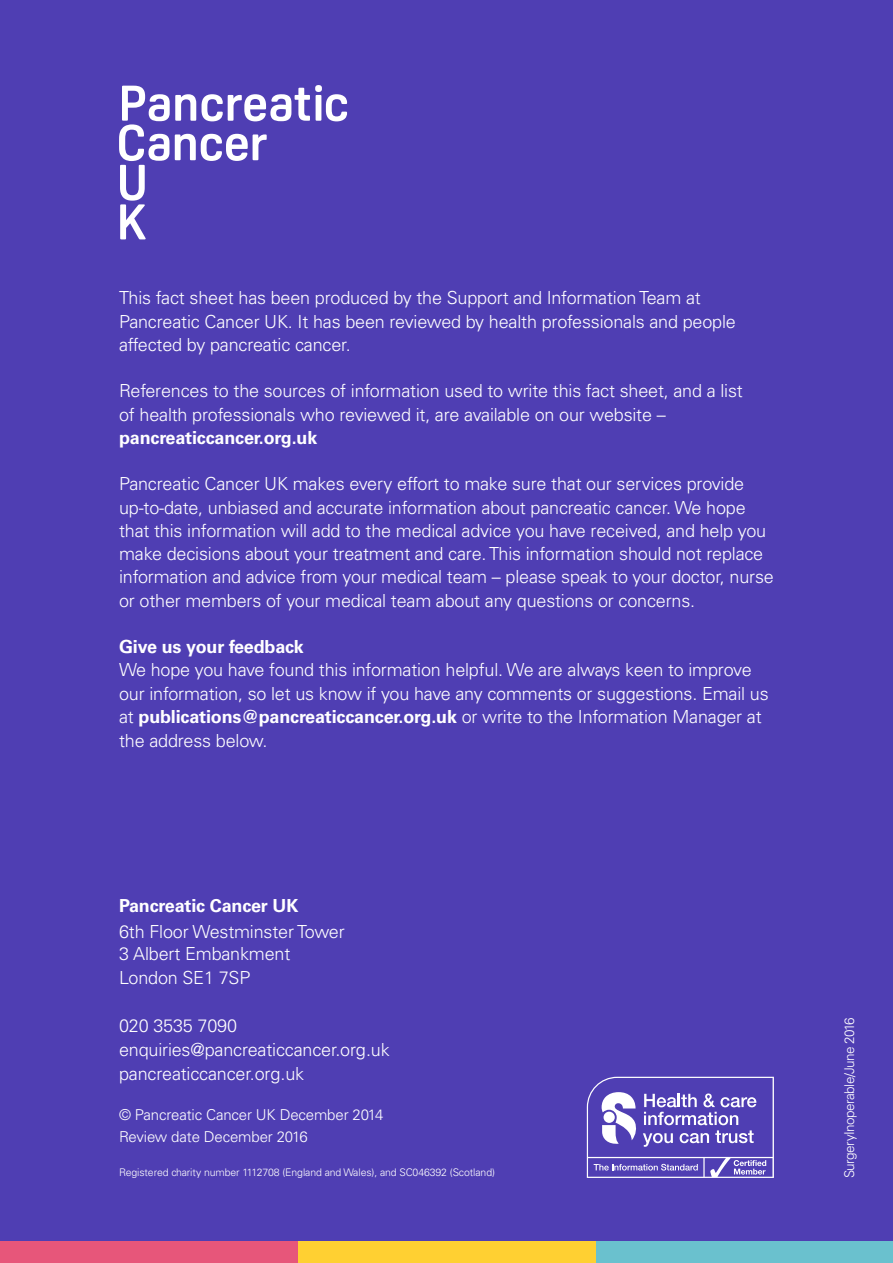
<style>
.page{position:relative;width:893px;height:1263px;background:#4f3eb3}
.page>*{position:absolute;margin:0;border:0;box-sizing:border-box;transform-origin:0 0}
.t1{font:300 18px/23.2px "Univers LT Std";letter-spacing:-.01em;color:#fff}
.t2{font:700 18px "Univers LT Std";letter-spacing:-.01em;color:#fff}
.t3{font:300 15px/21.6px "Univers LT Std";letter-spacing:-.01em;color:#fff}
.t4{font:300 13.5px "Univers LT Std";letter-spacing:-.04em;color:#fff}
.t5{font:300 10.5px "Univers LT Std";letter-spacing:-.01em;color:#fff}
.s1{font-weight:700}
</style>
<div class="page">
<svg style="left:119px;top:85px;width:228px;height:154px"></svg>
<svg style="left:587px;top:1077px;width:187px;height:101px"></svg>
<div style="left:595px;top:1242px;width:298px;height:21px;background:#6ac1ce"></div>
<div style="left:298px;top:1242px;width:297px;height:21px;background:#ffd032"></div>
<div style="left:0;top:1242px;width:298px;height:21px;background:#e7567a"></div>
<p class="t1" style="left:119px;top:286px;width:618px">This fact sheet has been produced by the Support and Information Team at<br>Pancreatic Cancer UK. It has been reviewed by health professionals and people affected by pancreatic cancer.</p>
<p class="t1" style="left:119px;top:379px;width:625px">References to the sources of information used to write this fact sheet, and a list of health professionals who reviewed it, are available on our website –</p>
<p class="t2" style="left:119px;top:427px;width:200px">pancreaticcancer.org.uk</p>
<p class="t1" style="left:119px;top:472px;width:656px">Pancreatic Cancer UK makes every effort to make sure that our services provide up-to-date, unbiased and accurate information about pancreatic cancer. We hope that this information will add to the medical advice you have received, and help you make decisions about your treatment and care. This information should not replace information and advice from your medical team – please speak to your doctor, nurse or other members of your medical team about any questions or concerns.</p>
<p class="t2" style="left:119px;top:636px;width:186px">Give us your feedback</p>
<p class="t1" style="left:119px;top:658px;width:651px">We hope you have found this information helpful. We are always keen to improve our information, so let us know if you have any comments or suggestions. Email us at <span class="s1">publications@pancreaticcancer.org.uk</span> or write to the Information Manager at the address below.</p>
<p class="t2" style="left:119px;top:895px;width:181px">Pancreatic Cancer UK</p>
<p class="t1" style="left:119px;top:920px;width:227px">6th Floor Westminster Tower<br>3 Albert Embankment<br>London SE1 7SP</p>
<p class="t1" style="left:119px;top:1014px;width:272px;line-height:24px">020 3535 7090 enquiries@pancreaticcancer.org.uk pancreaticcancer.org.uk</p>
<p class="t3" style="left:119px;top:1104px;width:266px">© Pancreatic Cancer UK December 2014<br>Review date December 2016</p>
<p class="t5" style="left:119px;top:1166px;width:377px">Registered charity number 1112708 (England and Wales), and SC046392 (Scotland)</p>
<p class="t4" style="left:841px;top:1178px;width:163px;rotate:-90deg">SurgeryInoperable/June 2016</p>
</div>
